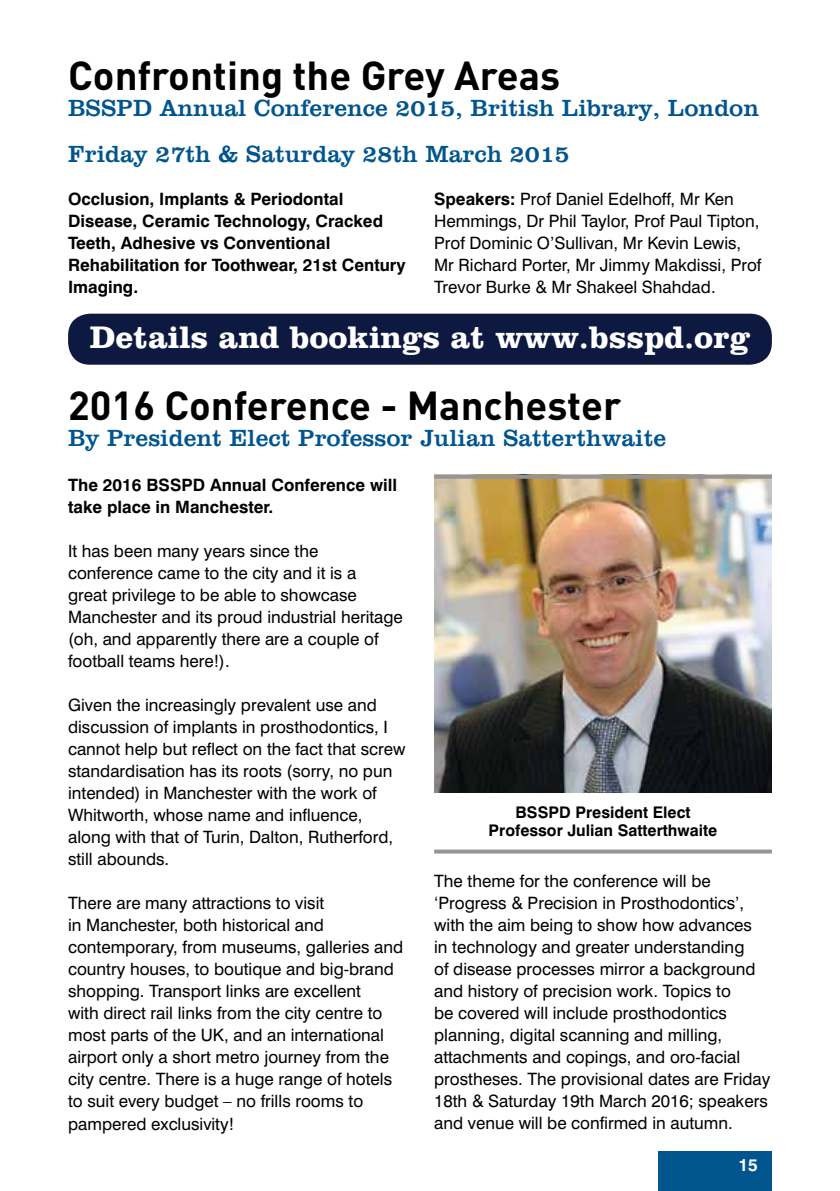
<style>
.page{position:relative;width:840px;height:1191px;background:#fff}
.page>*{position:absolute;margin:0;border:0;box-sizing:border-box;transform-origin:0 0}
.t1{font:700 40px "DIN";color:#000}
.t2{font:32px "Clarendon BTS Bold";color:#fff}
.t3{font:24px/45.8px "Clarendon BTS";color:#00558f}
.t4{font:17px/22px "Swiss 721 BT";color:#000}
.t5{font:700 17px/22px "Swiss 721 BT";color:#000}
.t6{font:700 17px "Swiss 721 BT";color:#fff}
.t7{font:700 16px/18px "Swiss 721 BT";color:#000;text-align:center}
.s1{font-weight:700}
</style>
<div class="page">
<div style="left:658px;top:1151px;width:113px;height:40px;background:#00558f"></div>
<img style="left:434px;top:479px;width:337px;height:313px">
<svg style="left:434px;top:849px;width:337px;height:4px"></svg>
<svg style="left:434px;top:475px;width:337px;height:4px"></svg>
<div style="left:68px;top:314px;width:703px;height:51px;background:#0e1941;border-radius:22px"></div>
<h1 class="t1" style="left:68px;top:49px;width:493px">Confronting the Grey Areas</h1>
<h3 class="t3" style="left:68px;top:84px;width:692px">BSSPD Annual Conference 2015, British Library, London<br>Friday 27th &amp; Saturday 28th March 2015</h3>
<p class="t4" style="left:434px;top:188px;width:328px"><span class="s1">Speakers:</span> Prof Daniel Edelhoff, Mr Ken Hemmings, Dr Phil Taylor, Prof Paul Tipton, Prof Dominic O’Sullivan, Mr Kevin Lewis, Mr Richard Porter, Mr Jimmy Makdissi, Prof Trevor Burke &amp; Mr Shakeel Shahdad.</p>
<p class="t5" style="left:68px;top:188px;width:339px">Occlusion, Implants &amp; Periodontal<br>Disease, Ceramic Technology, Cracked<br>Teeth, Adhesive vs Conventional<br>Rehabilitation for Toothwear, 21st Century<br>Imaging.</p>
<h2 class="t2" style="left:90px;top:317px;width:661px">Details and bookings at www.bsspd.org</h2>
<h1 class="t1" style="left:68px;top:379px;width:554px">2016 Conference - Manchester</h1>
<h3 class="t3" style="left:68px;top:414px;width:599px">By President Elect Professor Julian Satterthwaite</h3>
<p class="t5" style="left:68px;top:474px;width:330px">The 2016 BSSPD Annual Conference will take place in Manchester.</p>
<p class="t4" style="left:68px;top:540px;width:336px">It has been many years since the conference came to the city and it is a<br>great privilege to be able to showcase Manchester and its proud industrial heritage (oh, and apparently there are a couple of football teams here!).</p>
<p class="t4" style="left:68px;top:694px;width:338px">Given the increasingly prevalent use and discussion of implants in prosthodontics, I cannot help but reflect on the fact that screw standardisation has its roots (sorry, no pun intended) in Manchester with the work of Whitworth, whose name and influence, along with that of Turin, Dalton, Rutherford, still abounds.</p>
<p class="t4" style="left:68px;top:892px;width:336px">There are many attractions to visit<br>in Manchester, both historical and contemporary, from museums, galleries and country houses, to boutique and big-brand shopping. Transport links are excellent<br>with direct rail links from the city centre to most parts of the UK, and an international airport only a short metro journey from the city centre. There is a huge range of hotels to suit every budget – no frills rooms to pampered exclusivity!</p>
<p class="t7" style="left:488px;top:803px;width:230px">BSSPD President Elect<br>Professor Julian Satterthwaite</p>
<p class="t4" style="left:434px;top:870px;width:337px">The theme for the conference will be ‘Progress &amp; Precision in Prosthodontics’, with the aim being to show how advances<br>in technology and greater understanding<br>of disease processes mirror a background and history of precision work. Topics to<br>be covered will include prosthodontics planning, digital scanning and milling, attachments and copings, and oro-facial prostheses. The provisional dates are Friday 18th &amp; Saturday 19th March 2016; speakers and venue will be confirmed in autumn.</p>
<p class="t6" style="left:738px;top:1154px;width:21px">15</p>
</div>
